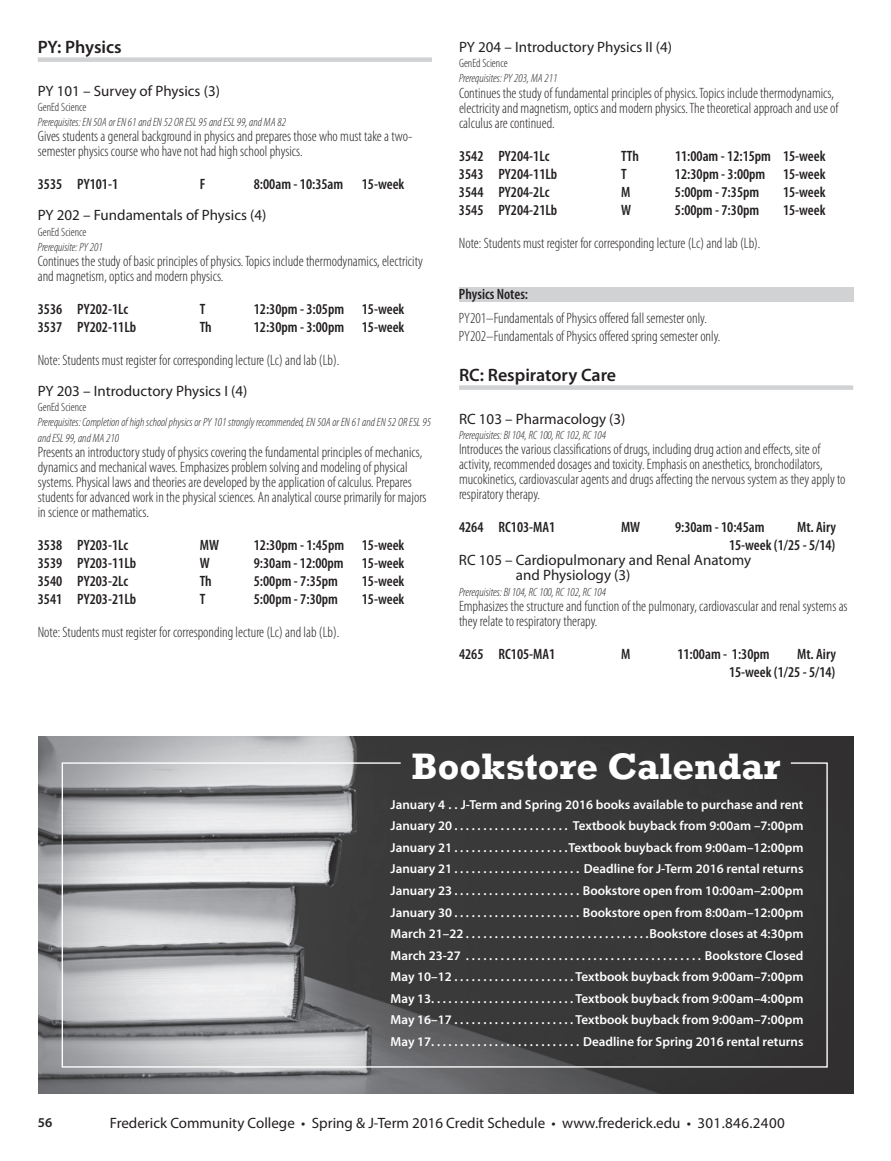
<style>
.page{position:relative;width:891px;height:1161px;background:#fff}
.page>*{position:absolute;margin:0;border:0;box-sizing:border-box;transform-origin:0 0}
.t1{font:700 37.8px "Rockwell";color:#fff}
.t2{font:600 18px "Myriad Pro";color:#231f20}
.t3{font:300 condensed 15px/15px "Myriad Pro";color:#231f20}
.t4{font:600 condensed 15px/18px "Myriad Pro";color:#231f20;text-align:right}
.t5{font:15px/15.3px "Myriad Pro";color:#231f20}
.t6{font:600 13.5px "Myriad Pro";color:#231f20}
.t7{font:600 13.05px/21.6px "Myriad Pro";color:#fff}
.t8{font:italic 300 condensed 12px/15.3px "Myriad Pro";color:#231f20}
.t9{font:300 condensed 12px "Myriad Pro";color:#231f20}
</style>
<div class="page">
<div style="left:459px;top:287px;width:394px;height:15px;background:#d1d2d4"></div>
<div style="left:459px;top:385px;width:394px;height:5px;background:#d1d2d4"></div>
<div style="left:38px;top:57px;width:394px;height:5px;background:#d1d2d4"></div>
<img style="left:38px;top:737px;width:815px;height:357px">
<svg style="left:61px;top:762px;width:767px;height:306px;background:#676769"></svg>
<p class="t2" style="left:38px;top:37px;width:85px">PY: Physics</p>
<p class="t5" style="left:38px;top:83px;width:184px">PY 101 – Survey of Physics (3)</p>
<p class="t9" style="left:38px;top:101px;width:50px">GenEd Science</p>
<p class="t8" style="left:38px;top:115px;width:250px">Prerequisites: EN 50A or EN 61 and EN 52 OR ESL 95 and ESL 99, and MA 82</p>
<p class="t3" style="left:38px;top:129px;width:376px">Gives students a general background in physics and prepares those who must take a two&shy;semester physics course who have not had high school physics.</p>
<p class="t4" style="left:38px;top:176px;width:82px">3535 PY101-1</p>
<p class="t4" style="left:200px;top:176px;width:7px">F</p>
<p class="t4" style="left:254px;top:176px;width:152px">8:00am - 10:35am 15-week</p>
<p class="t5" style="left:38px;top:208px;width:230px">PY 202 – Fundamentals of Physics (4)</p>
<p class="t9" style="left:38px;top:225px;width:50px">GenEd Science</p>
<p class="t8" style="left:38px;top:240px;width:67px">Prerequisite: PY 201</p>
<p class="t3" style="left:38px;top:254px;width:387px">Continues the study of basic principles of physics. Topics include thermodynamics, electricity and magnetism, optics and modern physics.</p>
<p class="t4" style="left:38px;top:300px;width:92px">3536 PY202-1Lc</p>
<p class="t4" style="left:200px;top:300px;width:7px">T</p>
<p class="t4" style="left:254px;top:300px;width:152px">12:30pm - 3:05pm 15-week</p>
<p class="t4" style="left:38px;top:318px;width:100px">3537 PY202-11Lb</p>
<p class="t4" style="left:200px;top:318px;width:14px">Th</p>
<p class="t4" style="left:254px;top:318px;width:152px">12:30pm - 3:00pm 15-week</p>
<p class="t3" style="left:38px;top:353px;width:302px">Note: Students must register for corresponding lecture (Lc) and lab (Lb).</p>
<p class="t5" style="left:38px;top:383px;width:211px">PY 203 – Introductory Physics I (4)</p>
<p class="t9" style="left:38px;top:401px;width:50px">GenEd Science</p>
<p class="t8" style="left:38px;top:415px;width:395px">Prerequisites: Completion of high school physics or PY 101 strongly recommended, EN 50A or EN 61 and EN 52 OR ESL 95 and ESL 99, and MA 210</p>
<p class="t3" style="left:38px;top:445px;width:390px">Presents an introductory study of physics covering the fundamental principles of mechanics, dynamics and mechanical waves. Emphasizes problem solving and modeling of physical systems. Physical laws and theories are developed by the application of calculus. Prepares students for advanced work in the physical sciences. An analytical course primarily for majors in science or mathematics.</p>
<p class="t4" style="left:38px;top:536px;width:92px">3538 PY203-1Lc</p>
<p class="t4" style="left:200px;top:536px;width:21px">MW</p>
<p class="t4" style="left:254px;top:536px;width:152px">12:30pm - 1:45pm 15-week</p>
<p class="t4" style="left:38px;top:554px;width:100px">3539 PY203-11Lb</p>
<p class="t4" style="left:200px;top:554px;width:12px">W</p>
<p class="t4" style="left:254px;top:554px;width:152px">9:30am - 12:00pm 15-week</p>
<p class="t4" style="left:38px;top:572px;width:92px">3540 PY203-2Lc</p>
<p class="t4" style="left:200px;top:572px;width:14px">Th</p>
<p class="t4" style="left:254px;top:572px;width:86px">5:00pm - 7:35pm</p>
<p class="t4" style="left:362px;top:572px;width:44px">15-week</p>
<p class="t4" style="left:38px;top:590px;width:100px">3541 PY203-21Lb</p>
<p class="t4" style="left:200px;top:590px;width:7px">T</p>
<p class="t4" style="left:254px;top:590px;width:86px">5:00pm - 7:30pm</p>
<p class="t4" style="left:362px;top:590px;width:44px">15-week</p>
<p class="t3" style="left:38px;top:625px;width:302px">Note: Students must register for corresponding lecture (Lc) and lab (Lb).</p>
<p class="t5" style="left:459px;top:39px;width:215px">PY 204 – Introductory Physics II (4)</p>
<p class="t9" style="left:459px;top:57px;width:50px">GenEd Science</p>
<p class="t8" style="left:459px;top:71px;width:100px">Prerequisites: PY 203, MA 211</p>
<p class="t3" style="left:459px;top:85px;width:381px">Continues the study of fundamental principles of physics. Topics include thermodynamics, electricity and magnetism, optics and modern physics. The theoretical approach and use of calculus are continued.</p>
<p class="t4" style="left:459px;top:147px;width:92px">3542 PY204-1Lc</p>
<p class="t4" style="left:621px;top:147px;width:19px">TTh</p>
<p class="t4" style="left:675px;top:147px;width:152px">11:00am - 12:15pm 15-week</p>
<p class="t4" style="left:459px;top:165px;width:100px">3543 PY204-11Lb</p>
<p class="t4" style="left:621px;top:165px;width:7px">T</p>
<p class="t4" style="left:675px;top:165px;width:152px">12:30pm - 3:00pm 15-week</p>
<p class="t4" style="left:459px;top:183px;width:92px">3544 PY204-2Lc</p>
<p class="t4" style="left:621px;top:183px;width:11px">M</p>
<p class="t4" style="left:675px;top:183px;width:86px">5:00pm - 7:35pm</p>
<p class="t4" style="left:783px;top:183px;width:44px">15-week</p>
<p class="t4" style="left:459px;top:201px;width:100px">3545 PY204-21Lb</p>
<p class="t4" style="left:621px;top:201px;width:12px">W</p>
<p class="t4" style="left:675px;top:201px;width:86px">5:00pm - 7:30pm</p>
<p class="t4" style="left:783px;top:201px;width:44px">15-week</p>
<p class="t3" style="left:459px;top:235px;width:302px">Note: Students must register for corresponding lecture (Lc) and lab (Lb).</p>
<p class="t4" style="left:459px;top:285px;width:71px">Physics Notes:</p>
<p class="t3" style="left:459px;top:310px;width:261px;line-height:18px">PY201–Fundamentals of Physics offered fall semester only.<br>PY202–Fundamentals of Physics offered spring semester only.</p>
<p class="t2" style="left:459px;top:365px;width:159px">RC: Respiratory Care</p>
<p class="t5" style="left:459px;top:411px;width:168px">RC 103 – Pharmacology (3)</p>
<p class="t8" style="left:459px;top:428px;width:149px">Prerequisites: BI 104, RC 100, RC 102, RC 104</p>
<p class="t3" style="left:459px;top:442px;width:388px">Introduces the various classifications of drugs, including drug action and effects, site of activity, recommended dosages and toxicity. Emphasis on anesthetics, bronchodilators, mucokinetics, cardiovascular agents and drugs affecting the nervous system as they apply to respiratory therapy.</p>
<p class="t4" style="left:459px;top:518px;width:98px">4264 RC103-MA1</p>
<p class="t4" style="left:621px;top:518px;width:21px">MW</p>
<p class="t4" style="left:675px;top:518px;width:91px">9:30am - 10:45am</p>
<p class="t4" style="left:729px;top:518px;width:109px">Mt. Airy<br>15-week (1/25 - 5/14)</p>
<p class="t5" style="left:516px;top:553px;width:237px;text-indent:-57px">RC 105 – Cardiopulmonary and Renal Anatomy and Physiology (3)</p>
<p class="t8" style="left:459px;top:584px;width:149px">Prerequisites: BI 104, RC 100, RC 102, RC 104</p>
<p class="t3" style="left:459px;top:599px;width:390px">Emphasizes the structure and function of the pulmonary, cardiovascular and renal systems as they relate to respiratory therapy.</p>
<p class="t4" style="left:459px;top:645px;width:98px">4265 RC105-MA1</p>
<p class="t4" style="left:621px;top:645px;width:11px">M</p>
<p class="t4" style="left:677px;top:645px;width:94px">11:00am - 1:30pm</p>
<p class="t4" style="left:729px;top:645px;width:109px">Mt. Airy<br>15-week (1/25 - 5/14)</p>
<h1 class="t1" style="left:412px;top:743px;width:370px">Bookstore Calendar</h1>
<p class="t7" style="left:391px;top:794px;width:414px">January 4... J-Term and Spring 2016 books available to purchase and rent<br>January 20.....................</p>
<p class="t7" style="left:573px;top:815px;width:232px">Textbook buyback from 9:00am –7:00pm</p>
<p class="t7" style="left:391px;top:837px;width:66px">January 21....................</p>
<p class="t7" style="left:569px;top:837px;width:236px">Textbook buyback from 9:00am–12:00pm</p>
<p class="t7" style="left:391px;top:859px;width:66px">January 21.......................</p>
<p class="t7" style="left:584px;top:859px;width:221px">Deadline for J-Term 2016 rental returns</p>
<p class="t7" style="left:391px;top:880px;width:66px">January 23.......................</p>
<p class="t7" style="left:583px;top:880px;width:222px">Bookstore open from 10:00am–2:00pm</p>
<p class="t7" style="left:391px;top:902px;width:66px">January 30.......................</p>
<p class="t7" style="left:583px;top:902px;width:222px">Bookstore open from 8:00am–12:00pm</p>
<p class="t7" style="left:391px;top:923px;width:77px">March 21–22................................</p>
<p class="t7" style="left:649px;top:923px;width:156px">Bookstore closes at 4:30pm</p>
<p class="t7" style="left:391px;top:945px;width:77px">March 23-27 ..........................................</p>
<p class="t7" style="left:705px;top:945px;width:100px">Bookstore Closed</p>
<p class="t7" style="left:391px;top:966px;width:66px">May 10–12.....................</p>
<p class="t7" style="left:391px;top:966px;width:414px;text-align:justify;text-indent:185px">Textbook buyback from 9:00am–7:00pm May 13. . . . . . . . . . . . . . . . . . . . . . . . . Textbook buyback from 9:00am–4:00pm May 16–17.....................</p>
<p class="t7" style="left:391px;top:1009px;width:414px;text-align:right">Textbook buyback from 9:00am–7:00pm<br>May 17. . . . . . . . . . . . . . . . . . . . . . . . . . Deadline for Spring 2016 rental returns</p>
<p class="t6" style="left:38px;top:1115px;width:16px">56</p>
<p class="t5" style="left:110px;top:1116px;width:676px">Frederick Community College • Spring &amp; J-Term 2016 Credit Schedule • www.frederick.edu • 301.846.2400</p>
</div>
